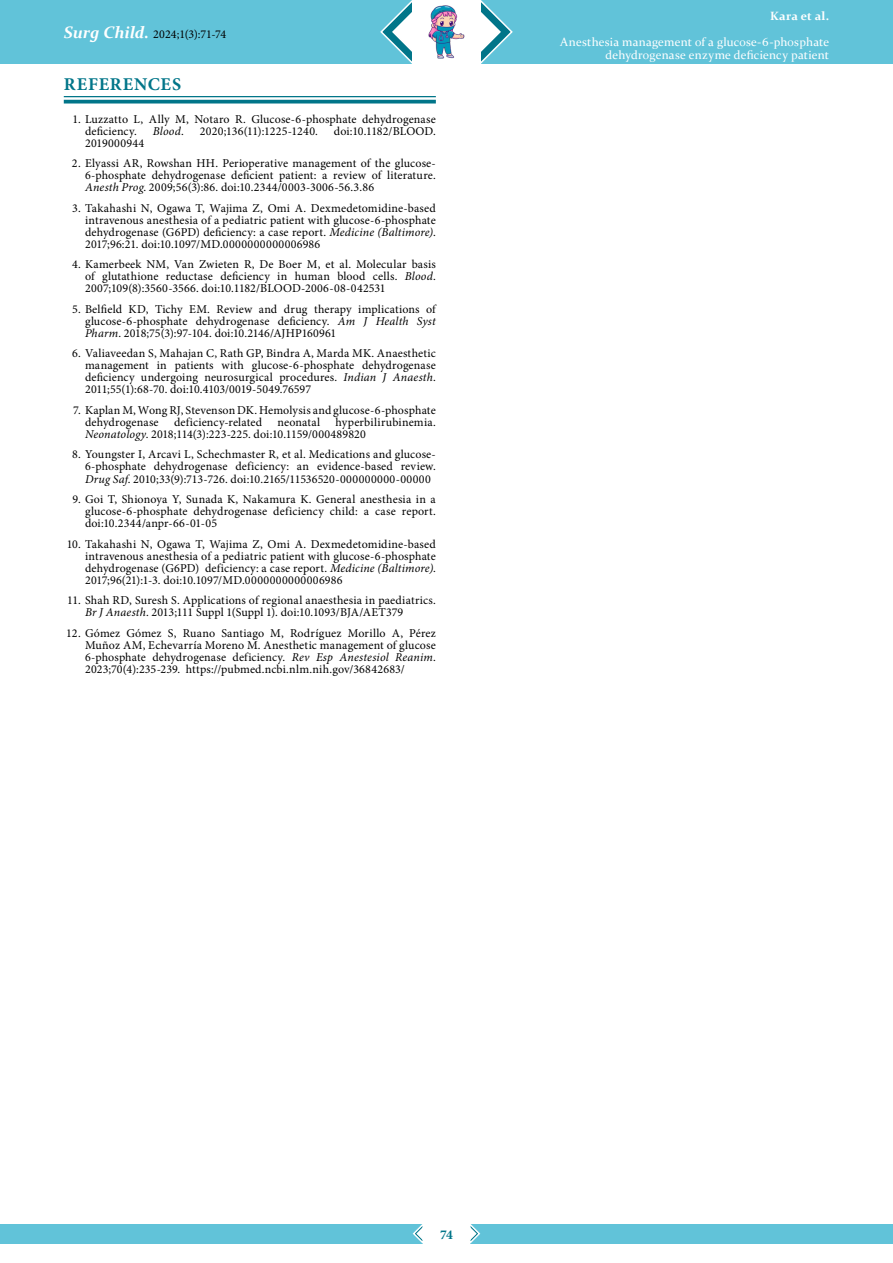
<style>
.page{position:relative;width:893px;height:1263px;background:#fff}
.page>*{position:absolute;margin:0;border:0;box-sizing:border-box;transform-origin:0 0}
.t1{font:700 18px "Minion Pro";letter-spacing:.04em;color:#017589}
.t2{font:700 13.5px "Minion Pro";color:#017589}
.t3{font:12px/12px "Minion Pro";letter-spacing:.01em;color:#000;text-align:justify}
.t4{font:12px/13.5px "Constantia";letter-spacing:.015em;color:#fff;text-align:right}
.t5{font:700 12px "Constantia";letter-spacing:.03em;color:#fff}
.t6{font:italic 12px "Minion Pro";letter-spacing:.015em;color:#000}
.s1{font-family:"Constantia";font-weight:700;font-style:italic;font-size:16.5px;color:#fff}
.s2{font-style:normal}
.s3{font-style:italic}
</style>
<div class="page">
<div style="left:0;top:0;width:412px;height:64px;background:#61c3d9"></div>
<div style="left:481px;top:0;width:412px;height:64px;background:#61c3d9"></div>
<svg style="left:380px;top:0;width:133px;height:64px"></svg>
<div style="left:436px;top:0;width:45px;height:64px;background:#fff"></div>
<div style="left:0;top:1224px;width:422px;height:19px;background:#61c3d9"></div>
<svg style="left:412px;top:1224px;width:11px;height:20px"></svg>
<div style="left:422px;top:1224px;width:14px;height:19px;background:#fff"></div>
<div style="left:471px;top:1224px;width:422px;height:19px;background:#61c3d9"></div>
<svg style="left:470px;top:1224px;width:11px;height:20px"></svg>
<img style="left:428px;top:4px;width:37px;height:56px">
<hr style="left:64px;top:96px;width:372px;height:1px;background:#017589">
<hr style="left:64px;top:100px;width:372px;height:3px;background:#017589">
<p class="t3" style="left:64px;top:28px;width:164px"><span class="s1">Surg Child.</span> 2024;1(3):71-74</p>
<h1 class="t1" style="left:64px;top:71px;width:119px">REFERENCES</h1>
<p class="t3" style="left:85px;top:113px;width:352px;text-indent:-13px">1. Luzzatto L, Ally M, Notaro R. Glucose-6-phosphate dehydrogenase deficiency.</p>
<p class="t6" style="left:153px;top:123px;width:33px">Blood<span class="s2">.</span></p>
<p class="t3" style="left:200px;top:125px;width:120px">2020;136(11):1225-1240.</p>
<p class="t3" style="left:334px;top:125px;width:103px">doi:10.1182/BLOOD.</p>
<p class="t3" style="left:85px;top:137px;width:61px">2019000944</p>
<p class="t3" style="left:85px;top:158px;width:352px;text-indent:-13px">2. Elyassi AR, Rowshan HH. Perioperative management of the glucose-6-phosphate dehydrogenase deficient patient: a review of literature.<br><span class="s3">Anesth Prog</span>. 2009;56(3):86. doi:10.2344/0003-3006-56.3.86</p>
<p class="t3" style="left:85px;top:202px;width:352px;text-indent:-13px">3. Takahashi N, Ogawa T, Wajima Z, Omi A. Dexmedetomidine-based intravenous anesthesia of a pediatric patient with glucose-6-phosphate dehydrogenase (G6PD) deficiency: a case report. <span class="s3">Medicine (Baltimore)</span>.<br>2017;96:21. doi:10.1097/MD.0000000000006986</p>
<p class="t3" style="left:85px;top:259px;width:352px;text-indent:-13px">4. Kamerbeek NM, Van Zwieten R, De Boer M, et al. Molecular basis of glutathione reductase deficiency in human blood cells. <span class="s3">Blood</span>.<br>2007;109(8):3560-3566. doi:10.1182/BLOOD-2006-08-042531</p>
<p class="t3" style="left:85px;top:303px;width:352px;text-indent:-13px">5. Belfield KD, Tichy EM. Review and drug therapy implications of glucose-6-phosphate dehydrogenase deficiency. <span class="s3">Am J Health Syst Pharm</span>. 2018;75(3):97-104. doi:10.2146/AJHP160961</p>
<p class="t3" style="left:85px;top:348px;width:352px;text-indent:-13px">6. Valiaveedan S, Mahajan C, Rath GP, Bindra A, Marda MK. Anaesthetic management in patients with glucose-6-phosphate dehydrogenase deficiency undergoing neurosurgical procedures. <span class="s3">Indian J Anaesth</span>.<br>2011;55(1):68-70. doi:10.4103/0019-5049.76597</p>
<p class="t3" style="left:85px;top:404px;width:352px;text-indent:-12px">7. Kaplan M, Wong RJ, Stevenson DK. Hemolysis and glucose-6-phosphate dehydrogenase</p>
<p class="t3" style="left:85px;top:416px;width:352px;text-indent:250px">hyperbilirubinemia.<br><span class="s3">Neonatology</span>. 2018;114(3):223-225. doi:10.1159/000489820</p>
<p class="t3" style="left:85px;top:449px;width:352px;text-indent:-13px">8. Youngster I, Arcavi L, Schechmaster R, et al. Medications and glucose-6-phosphate dehydrogenase deficiency: an evidence-based review.<br><span class="s3">Drug Saf</span>. 2010;33(9):713-726. doi:10.2165/11536520-000000000-00000</p>
<p class="t3" style="left:85px;top:493px;width:352px;text-indent:-12px">9. Goi T, Shionoya Y, Sunada K, Nakamura K. General anesthesia in a glucose-6-phosphate dehydrogenase deficiency child: a case report. doi:10.2344/anpr-66-01-05</p>
<p class="t3" style="left:85px;top:538px;width:352px;text-indent:-18px">10. Takahashi N, Ogawa T, Wajima Z, Omi A. Dexmedetomidine-based intravenous anesthesia of a pediatric patient with glucose-6-phosphate dehydrogenase (G6PD) deficiency: a case report. <span class="s3">Medicine (Baltimore)</span>.<br>2017;96(21):1-3. doi:10.1097/MD.0000000000006986</p>
<p class="t3" style="left:85px;top:594px;width:352px;text-indent:-18px">11. Shah RD, Suresh S. Applications of regional anaesthesia in paediatrics.<br><span class="s3">Br J Anaesth</span>. 2013;111 Suppl 1(Suppl 1). doi:10.1093/BJA/AET379</p>
<p class="t3" style="left:85px;top:627px;width:352px;text-indent:-19px">12. Gómez Gómez S, Ruano Santiago M, Rodríguez Morillo A, Pérez Muñoz AM, Echevarría Moreno M. Anesthetic management of glucose 6-phosphate dehydrogenase deficiency. <span class="s3">Rev Esp Anestesiol Reanim</span>.<br>2023;70(4):235-239. https://pubmed.ncbi.nlm.nih.gov/36842683/</p>
<p class="t3" style="left:174px;top:416px;width:90px">deficiency-related</p>
<p class="t3" style="left:277px;top:416px;width:44px">neonatal</p>
<p class="t5" style="left:770px;top:8px;width:61px">Kara et al.</p>
<p class="t4" style="left:560px;top:34px;width:270px">Anesthesia management of a glucose-6-phosphate dehydrogenase enzyme deficiency patient</p>
<p class="t2" style="left:440px;top:1225px;width:14px">74</p>
</div>
